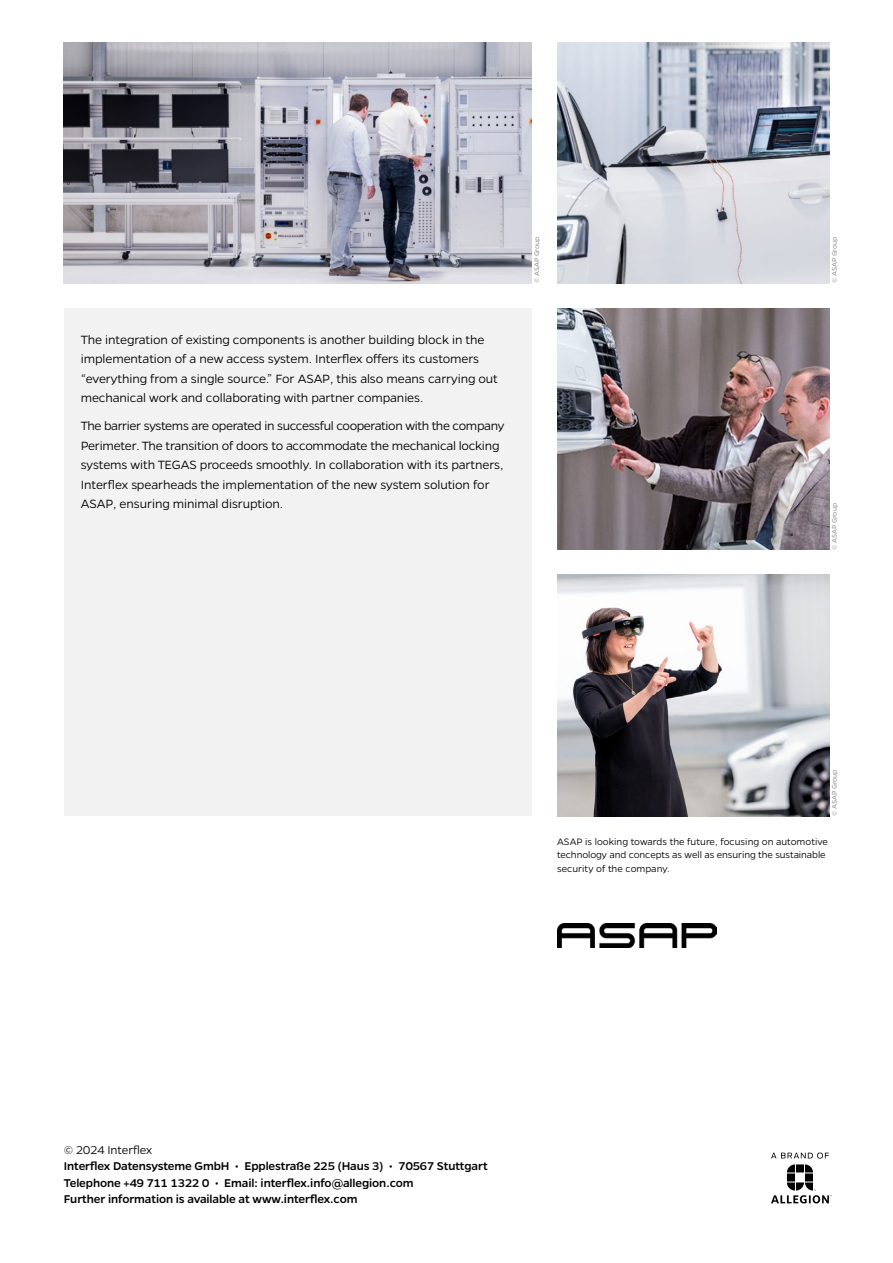
<style>
.page{position:relative;width:893px;height:1263px;background:#fff}
.page>*{position:absolute;margin:0;border:0;box-sizing:border-box;transform-origin:0 0}
.t1{font:300 13.5px/19.5px "Gentona";letter-spacing:-.01em;color:#000}
.t2{font:500 12.75px/16.5px "Gentona";letter-spacing:-.01em;color:#000}
.t3{font:300 12.75px "Gentona";color:#000}
.t4{font:300 10.5px/13.5px "Gentona";color:#000}
.t5{font:7.5px "Gentona";letter-spacing:-.01em;color:#9a9a9a}
</style>
<div class="page">
<div style="left:64px;top:308px;width:467px;height:508px;background:#f2f2f2"></div>
<img style="left:557px;top:309px;width:272px;height:241px">
<img style="left:557px;top:575px;width:272px;height:241px">
<img style="left:557px;top:43px;width:272px;height:241px">
<img style="left:64px;top:43px;width:467px;height:241px">
<img style="left:557px;top:924px;width:159px;height:23px">
<svg style="left:771px;top:1164px;width:61px;height:39px"></svg>
<svg style="left:771px;top:1152px;width:58px;height:6px"></svg>
<p class="t1" style="left:81px;top:329px;width:419px">The integration of existing components is another building block in the implementation of a new access system. Interflex offers its customers “everything from a single source.” For ASAP, this also means carrying out mechanical work and collaborating with partner companies.</p>
<p class="t1" style="left:81px;top:416px;width:425px">The barrier systems are operated in successful cooperation with the company Perimeter. The transition of doors to accommodate the mechanical locking systems with TEGAS proceeds smoothly. In collaboration with its partners, Interflex spearheads the implementation of the new system solution for ASAP, ensuring minimal disruption.</p>
<p class="t5" style="left:533px;top:283px;width:48px;rotate:-90deg">© ASAP Group</p>
<p class="t5" style="left:830px;top:283px;width:48px;rotate:-90deg">© ASAP Group</p>
<p class="t5" style="left:830px;top:550px;width:48px;rotate:-90deg">© ASAP Group</p>
<p class="t5" style="left:830px;top:816px;width:48px;rotate:-90deg">© ASAP Group</p>
<p class="t4" style="left:557px;top:834px;width:273px">ASAP is looking towards the future, focusing on automotive technology and concepts as well as ensuring the sustainable security of the company.</p>
<p class="t3" style="left:64px;top:1143px;width:90px">© 2024 Interflex</p>
<p class="t2" style="left:64px;top:1158px;width:426px">Interflex Datensysteme GmbH • Epplestraße 225 (Haus 3) • 70567 Stuttgart<br>Telephone +49 711 1322 0 • Email: interflex.info@allegion.com<br>Further information is available at www.interflex.com</p>
</div>
